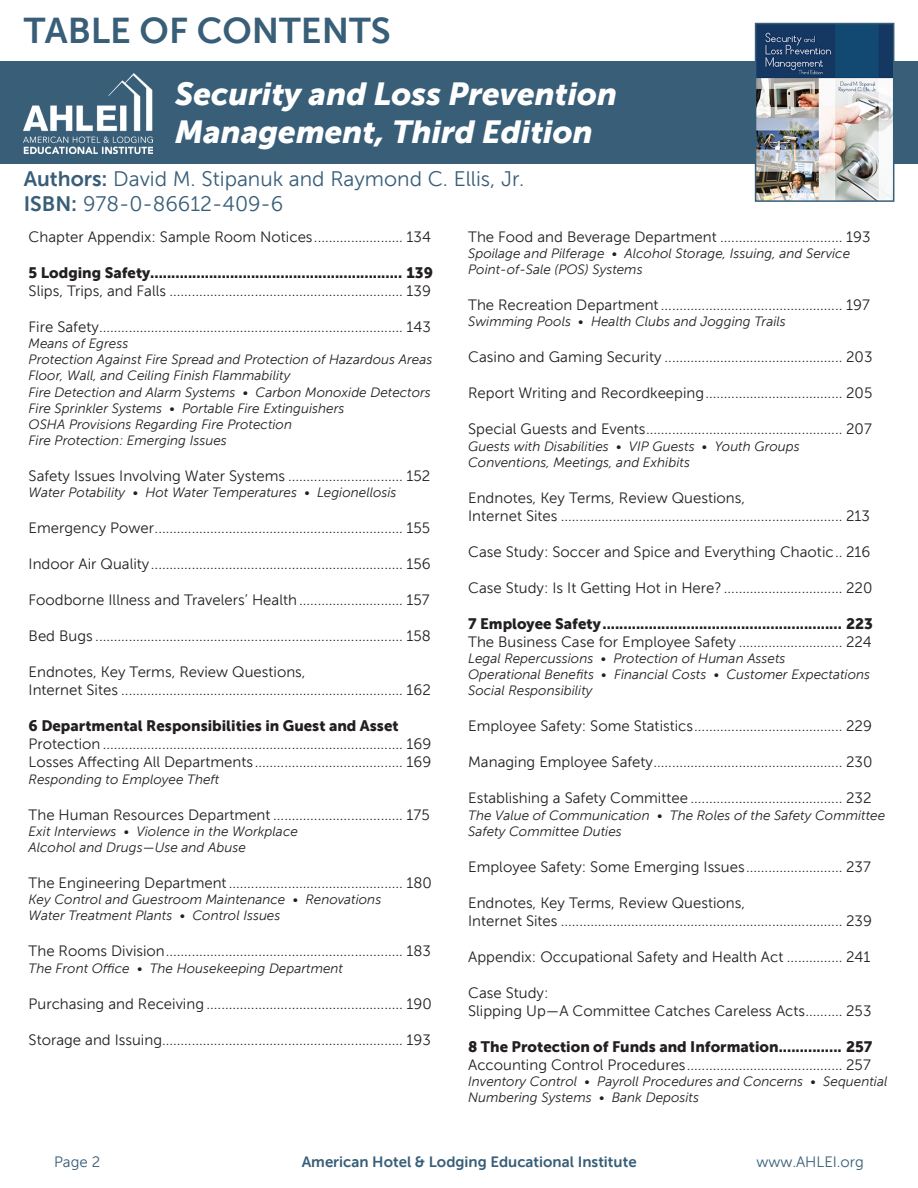
<style>
.page{position:relative;width:918px;height:1188px;background:#fff}
.page>*{position:absolute;margin:0;border:0;box-sizing:border-box;transform-origin:0 0}
.t1{font:36px "Museo Sans 700";color:#385e78}
.t2{font:italic 31.5px/37.8px "Museo Sans 900";color:#fff}
.t3{font:21px "Museo Sans 300";color:#385e78}
.t4{font:15px/18px "Museo Sans 300";color:#231f20}
.t5{font:15px "Museo Sans 900";color:#231f20}
.t6{font:15px "Museo Sans 700";color:#385e78}
.t7{font:15px "Museo Sans 300";color:#385e78}
.t8{font:italic 13.5px/16.2px "Museo Sans 300";color:#231f20}
.s1{font-family:"Museo Sans 700"}
.s2{font-family:"Museo Sans 900"}
</style>
<div class="page">
<div style="left:0;top:61px;width:918px;height:102px;background:#385e78"></div>
<img style="left:758px;top:26px;width:133px;height:173px">
<div style="left:755px;top:23px;width:139px;height:179px;border:2px solid #385e78"></div>
<img style="left:24px;top:73px;width:129px;height:81px">
<p class="t1" style="left:24px;top:11px;width:368px">TABLE OF CONTENTS</p>
<p class="t2" style="left:175px;top:75px;width:444px">Security and Loss Prevention<br>Management, Third Edition</p>
<p class="t3" style="left:24px;top:167px;width:502px"><span class="s1">Authors:</span> David M. Stipanuk and Raymond C. Ellis, Jr.</p>
<p class="t3" style="left:24px;top:192px;width:261px"><span class="s1">ISBN:</span> 978-0-86612-409-6</p>
<p class="t4" style="left:29px;top:228px;width:404px">Chapter Appendix: Sample Room Notices........................ 134</p>
<p class="t5" style="left:29px;top:264px;width:406px">5 Lodging Safety............................................................ 139</p>
<p class="t4" style="left:29px;top:282px;width:404px">Slips, Trips, and Falls ............................................................... 139</p>
<p class="t4" style="left:29px;top:318px;width:404px">Fire Safety.................................................................................. 143</p>
<p class="t8" style="left:29px;top:335px;width:101px">Means of Egress</p>
<p class="t8" style="left:29px;top:351px;width:405px">Protection Against Fire Spread and Protection of Hazardous Areas<br>Floor, Wall, and Ceiling Finish Flammability</p>
<p class="t8" style="left:29px;top:384px;width:404px">Fire Detection and Alarm Systems • Carbon Monoxide Detectors<br>Fire Sprinkler Systems • Portable Fire Extinguishers</p>
<p class="t8" style="left:29px;top:416px;width:265px">OSHA Provisions Regarding Fire Protection</p>
<p class="t8" style="left:29px;top:432px;width:200px">Fire Protection: Emerging Issues</p>
<p class="t4" style="left:29px;top:467px;width:403px">Safety Issues Involving Water Systems ............................... 152</p>
<p class="t8" style="left:29px;top:485px;width:369px">Water Potability • Hot Water Temperatures • Legionellosis</p>
<p class="t4" style="left:29px;top:519px;width:403px">Emergency Power................................................................... 155</p>
<p class="t4" style="left:29px;top:555px;width:404px">Indoor Air Quality.................................................................... 156</p>
<p class="t4" style="left:29px;top:591px;width:403px">Foodborne Illness and Travelers’ Health............................ 157</p>
<p class="t4" style="left:29px;top:627px;width:404px">Bed Bugs ................................................................................... 158</p>
<p class="t4" style="left:29px;top:663px;width:278px">Endnotes, Key Terms, Review Questions,</p>
<p class="t4" style="left:29px;top:681px;width:404px">Internet Sites ............................................................................ 162</p>
<p class="t4" style="left:29px;top:717px;width:404px"><span class="s2">6 Departmental Responsibilities in Guest and Asset<br></span>Protection ................................................................................. 169</p>
<p class="t4" style="left:29px;top:753px;width:404px">Losses Affecting All Departments........................................ 169</p>
<p class="t8" style="left:29px;top:771px;width:192px">Responding to Employee Theft</p>
<p class="t4" style="left:29px;top:805px;width:403px">The Human Resources Department ................................... 175</p>
<p class="t8" style="left:29px;top:823px;width:271px">Exit Interviews • Violence in the Workplace</p>
<p class="t8" style="left:29px;top:839px;width:219px">Alcohol and Drugs—Use and Abuse</p>
<p class="t4" style="left:29px;top:874px;width:405px">The Engineering Department............................................... 180</p>
<p class="t8" style="left:29px;top:891px;width:354px">Key Control and Guestroom Maintenance • Renovations</p>
<p class="t8" style="left:29px;top:908px;width:253px">Water Treatment Plants • Control Issues</p>
<p class="t4" style="left:29px;top:942px;width:404px">The Rooms Division................................................................ 183</p>
<p class="t8" style="left:29px;top:960px;width:316px">The Front Office • The Housekeeping Department</p>
<p class="t4" style="left:29px;top:994px;width:405px">Purchasing and Receiving ..................................................... 190</p>
<p class="t4" style="left:29px;top:1030px;width:404px">Storage and Issuing................................................................. 193</p>
<p class="t4" style="left:468px;top:228px;width:404px">The Food and Beverage Department ................................. 193</p>
<p class="t8" style="left:468px;top:245px;width:383px">Spoilage and Pilferage • Alcohol Storage, Issuing, and Service<br>Point-of-Sale (POS) Systems</p>
<p class="t4" style="left:468px;top:296px;width:403px">The Recreation Department................................................. 197</p>
<p class="t8" style="left:468px;top:314px;width:319px">Swimming Pools • Health Clubs and Jogging Trails</p>
<p class="t4" style="left:468px;top:348px;width:406px">Casino and Gaming Security ................................................ 203</p>
<p class="t4" style="left:468px;top:384px;width:406px">Report Writing and Recordkeeping..................................... 205</p>
<p class="t4" style="left:468px;top:420px;width:405px">Special Guests and Events..................................................... 207</p>
<p class="t8" style="left:468px;top:438px;width:333px">Guests with Disabilities • VIP Guests • Youth Groups<br>Conventions, Meetings, and Exhibits</p>
<p class="t4" style="left:468px;top:489px;width:278px">Endnotes, Key Terms, Review Questions,</p>
<p class="t4" style="left:468px;top:507px;width:403px">Internet Sites ............................................................................ 213</p>
<p class="t4" style="left:468px;top:543px;width:404px">Case Study: Soccer and Spice and Everything Chaotic.. 216</p>
<p class="t4" style="left:468px;top:579px;width:406px">Case Study: Is It Getting Hot in Here? ................................ 220</p>
<p class="t5" style="left:468px;top:615px;width:406px">7 Employee Safety......................................................... 223</p>
<p class="t4" style="left:468px;top:633px;width:405px">The Business Case for Employee Safety ............................ 224</p>
<p class="t8" style="left:468px;top:650px;width:319px">Legal Repercussions • Protection of Human Assets</p>
<p class="t8" style="left:468px;top:666px;width:403px">Operational Benefits • Financial Costs • Customer Expectations<br>Social Responsibility</p>
<p class="t4" style="left:468px;top:717px;width:405px">Employee Safety: Some Statistics........................................ 229</p>
<p class="t4" style="left:468px;top:753px;width:406px">Managing Employee Safety................................................... 230</p>
<p class="t4" style="left:468px;top:789px;width:405px">Establishing a Safety Committee ......................................... 232</p>
<p class="t8" style="left:468px;top:807px;width:418px">The Value of Communication • The Roles of the Safety Committee<br>Safety Committee Duties</p>
<p class="t4" style="left:468px;top:858px;width:404px">Employee Safety: Some Emerging Issues.......................... 237</p>
<p class="t4" style="left:468px;top:894px;width:278px">Endnotes, Key Terms, Review Questions,</p>
<p class="t4" style="left:468px;top:912px;width:405px">Internet Sites ............................................................................ 239</p>
<p class="t4" style="left:468px;top:948px;width:404px">Appendix: Occupational Safety and Health Act ............... 241</p>
<p class="t4" style="left:468px;top:984px;width:82px">Case Study:</p>
<p class="t4" style="left:468px;top:1002px;width:405px">Slipping Up—A Committee Catches Careless Acts.......... 253</p>
<p class="t5" style="left:468px;top:1038px;width:406px">8 The Protection of Funds and Information............... 257</p>
<p class="t4" style="left:468px;top:1056px;width:404px">Accounting Control Procedures.......................................... 257</p>
<p class="t8" style="left:468px;top:1073px;width:421px">Inventory Control • Payroll Procedures and Concerns • Sequential<br>Numbering Systems • Bank Deposits</p>
<p class="t7" style="left:54px;top:1154px;width:48px">Page 2</p>
<p class="t6" style="left:302px;top:1154px;width:336px">American Hotel &amp; Lodging Educational Institute</p>
<p class="t7" style="left:756px;top:1154px;width:109px">www.AHLEI.org</p>
</div>
